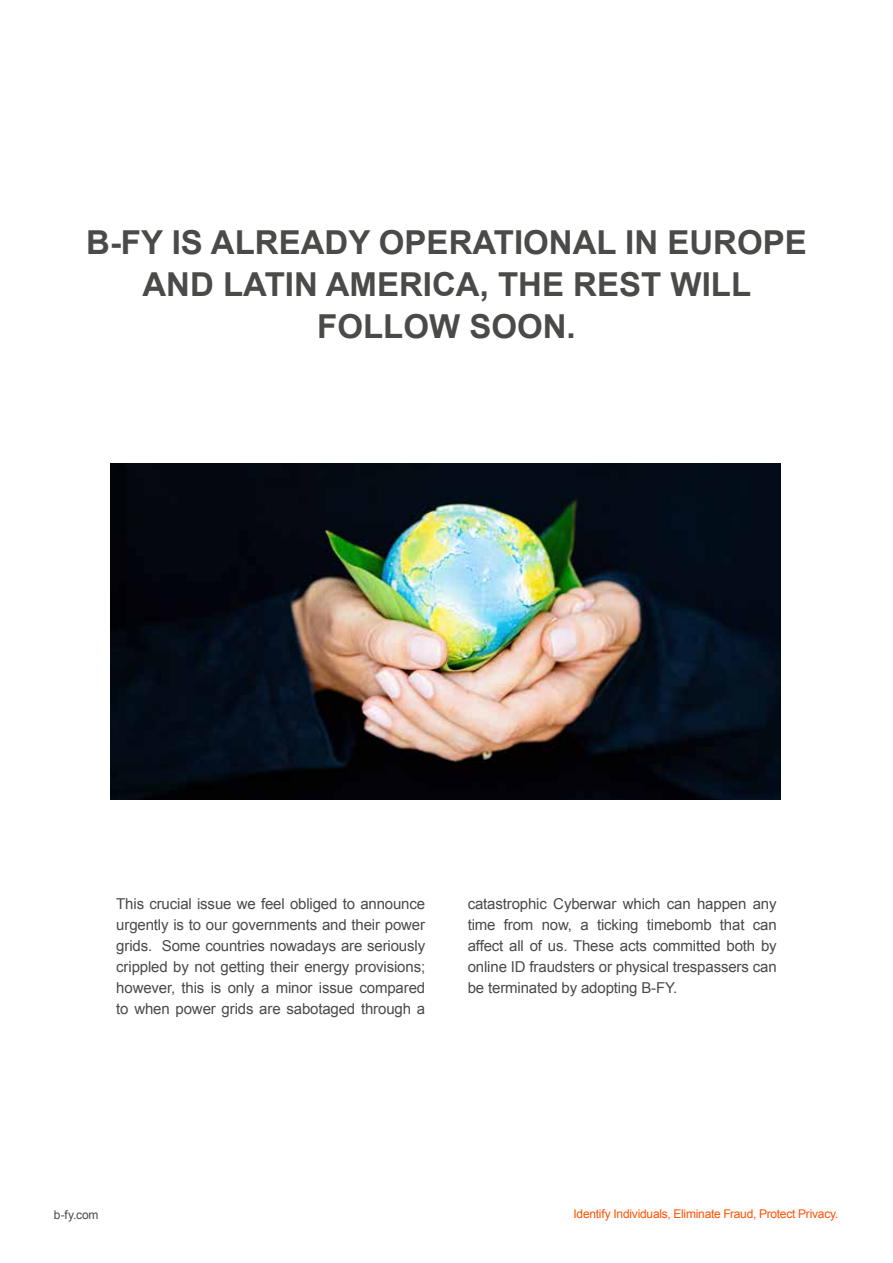
<style>
.page{position:relative;width:893px;height:1263px;background:#fff}
.page>*{position:absolute;margin:0;border:0;box-sizing:border-box;transform-origin:0 0}
.t1{font:700 33px/42px "Arial";color:#4a4a49;text-align:center}
.t2{font:15px/21px "Arial";letter-spacing:-.01em;color:#4a4a49;text-align:justify}
.t3{font:12px "Arial";letter-spacing:-.02em;color:#ff5100}
.t4{font:12px "Arial";color:#4a4a49}
</style>
<div class="page">
<img style="left:111px;top:463px;width:669px;height:336px">
<h1 class="t1" style="left:86px;top:222px;width:722px">B-FY IS ALREADY OPERATIONAL IN EUROPE<br>AND LATIN AMERICA, THE REST WILL<br>FOLLOW SOON.</h1>
<p class="t2" style="left:116px;top:893px;width:310px">This crucial issue we feel obliged to announce urgently is to our governments and their power grids. Some countries nowadays are seriously crippled by not getting their energy provisions; however, this is only a minor issue compared to when power grids are sabotaged through a</p>
<p class="t2" style="left:468px;top:893px;width:310px">catastrophic Cyberwar which can happen any time from now, a ticking timebomb that can affect all of us. These acts committed both by online ID fraudsters or physical trespassers can be terminated by adopting B-FY.</p>
<p class="t4" style="left:54px;top:1207px;width:46px">b-fy.com</p>
<p class="t3" style="left:573px;top:1206px;width:267px">Identify Individuals, Eliminate Fraud, Protect Privacy.</p>
</div>
